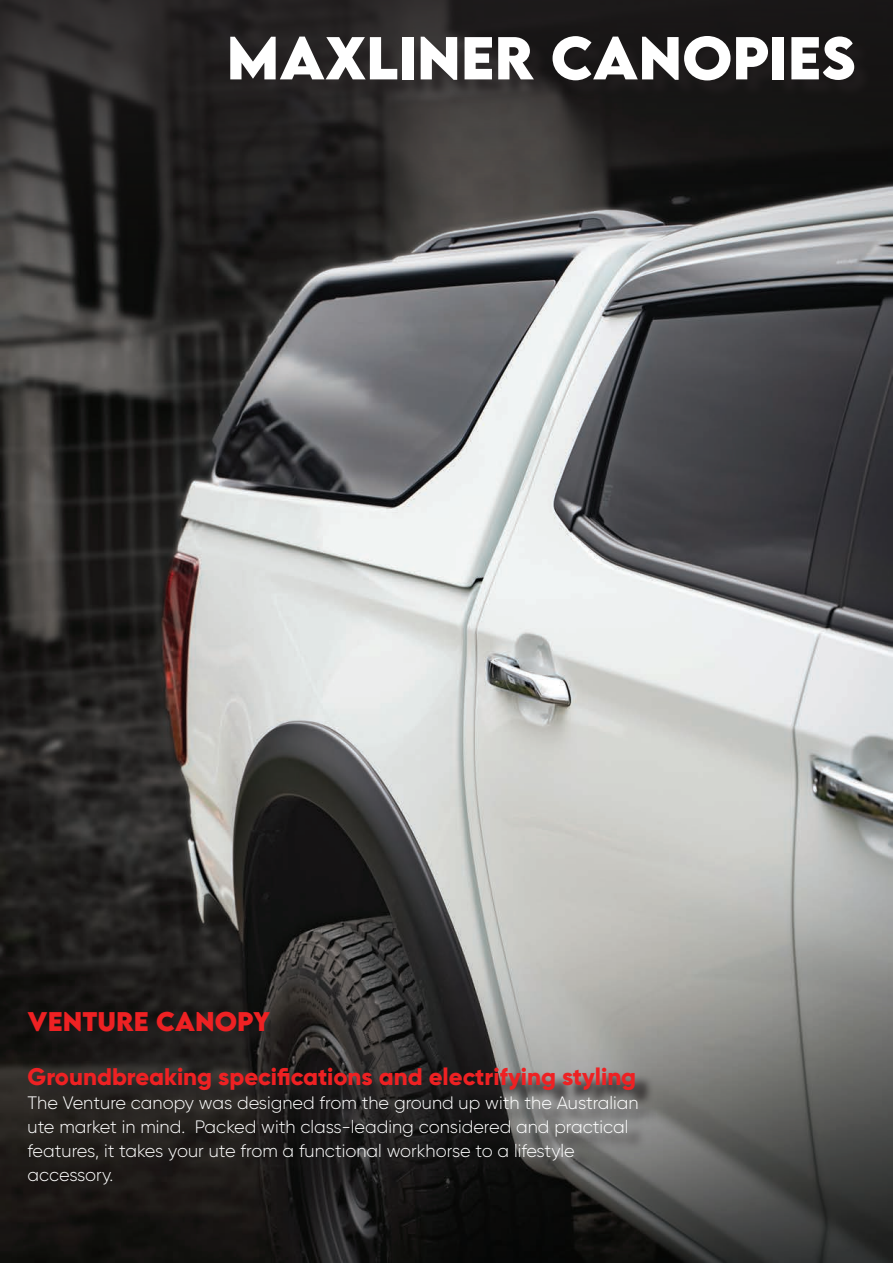
<style>
.page{position:relative;width:893px;height:1263px;background:#fff}
.page>*{position:absolute;margin:0;border:0;box-sizing:border-box;transform-origin:0 0}
.t1{font:700 53.7px "LEMONMILK";color:#fff}
.t2{font:800 24px "Gilroy";color:#ee2123}
.t3{font:700 24px "LEMONMILK";color:#ee2123}
.t4{font:300 18px/24px "Gilroy";color:#fff}
</style>
<div class="page">
<img style="left:0;top:0;width:893px;height:1263px">
<div style="left:31px;top:1014px;width:256px;height:36px;background:#231f20;opacity:.75"></div>
<div style="left:233px;top:39px;width:639px;height:60px;background:#231f20;opacity:.75"></div>
<svg style="left:31px;top:1070px;width:625px;height:132px;background:#302e2c"></svg>
<h1 class="t1" style="left:227px;top:22px;width:631px">MAXLINER CANOPIES</h1>
<h2 class="t3" style="left:28px;top:1005px;width:244px">VENTURE CANOPY</h2>
<h2 class="t2" style="left:28px;top:1061px;width:610px">Groundbreaking specifications and electrifying styling</h2>
<p class="t4" style="left:28px;top:1090px;width:613px">The Venture canopy was designed from the ground up with the Australian ute market in mind. Packed with class-leading considered and practical features, it takes your ute from a functional workhorse to a lifestyle accessory.</p>
</div>
